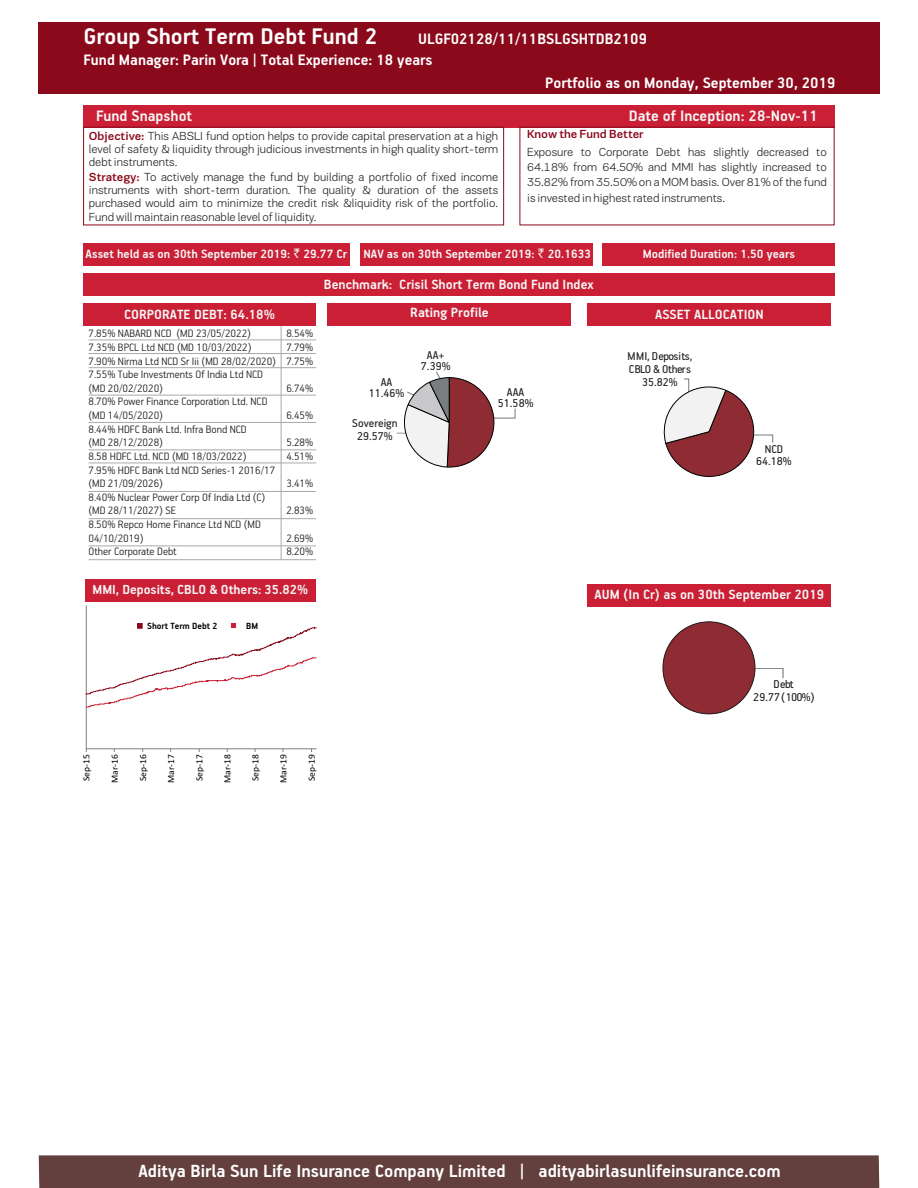
<style>
.page{position:relative;width:918px;height:1188px;background:#fff}
.page>*{position:absolute;margin:0;border:0;box-sizing:border-box;transform-origin:0 0}
.t1{font:700 25.35px "PF Handbook Pro";color:#fff}
.t2{font:700 19.8px "PF Handbook Pro";color:#fff}
.t3{font:700 16.95px/21px "PF Handbook Pro";color:#fff}
.t4{font:700 16.95px "PF Handbook Pro";color:#f5f5f5}
.t5{font:700 15px "PF Handbook Pro";color:#f5f5f5}
.t6{font:700 14.7px "PF Handbook Pro";color:#f5f5f5}
.t7{font:700 13.5px "PF Handbook Pro";color:#f5f5f5}
.t8{font:12.75px/12px "PF Handbook Pro";color:#231f20;text-align:center}
.t9{font:12.75px/13.2px "PF Handbook Pro";letter-spacing:-.03em;color:#231f20;text-align:center}
.t10{font:12.75px/12.8px "PF Handbook Pro";letter-spacing:-.06em;color:#231f20;text-align:center}
.t11{font:300 12px/13px "PF Encore Sans Pro";color:#231f20;text-align:justify}
.t12{font:300 12px/13.5px "PF Handbook Pro";color:#231f20}
.t13{font:500 12px "PF Encore Sans Pro";color:#8a0a1c}
.t14{font:700 10.05px "PF Handbook Pro";color:#020304}
.t15{font:9.3px "Calibri";color:#000}
.s1{font-weight:500;color:#8a0a1c}
.s2{font-family:"Rupee";font-weight:400}
</style>
<div class="page">
<hr style="left:86px;top:606px;width:1px;height:143px;background:#808080">
<hr style="left:86px;top:749px;width:230px;height:1px;background:#808080">
<div style="left:38px;top:22px;width:842px;height:72px;background:#8a0a1c"></div>
<div style="left:83px;top:105px;width:751px;height:22px;background:#ca1f35"></div>
<div style="left:83px;top:127px;width:421px;height:98px;border:1px solid #8a0a1c"></div>
<div style="left:520px;top:127px;width:315px;height:98px;border:1px solid #8a0a1c"></div>
<div style="left:83px;top:273px;width:751px;height:22px;background:#ca1f35"></div>
<div style="left:83px;top:244px;width:267px;height:22px;background:#ca1f35"></div>
<div style="left:603px;top:244px;width:232px;height:22px;background:#ca1f35"></div>
<div style="left:361px;top:244px;width:232px;height:22px;background:#ca1f35"></div>
<div style="left:83px;top:303px;width:232px;height:22px;background:#ca1f35"></div>
<hr style="left:89px;top:353px;width:227px;height:1px;background:#a7a9ac">
<hr style="left:89px;top:340px;width:227px;height:1px;background:#a7a9ac">
<hr style="left:89px;top:395px;width:227px;height:1px;background:#a7a9ac">
<hr style="left:89px;top:367px;width:227px;height:1px;background:#a7a9ac">
<hr style="left:89px;top:422px;width:227px;height:1px;background:#a7a9ac">
<hr style="left:89px;top:463px;width:227px;height:1px;background:#a7a9ac">
<hr style="left:89px;top:449px;width:227px;height:1px;background:#a7a9ac">
<hr style="left:89px;top:491px;width:227px;height:1px;background:#a7a9ac">
<hr style="left:89px;top:518px;width:227px;height:1px;background:#a7a9ac">
<hr style="left:89px;top:546px;width:227px;height:1px;background:#a7a9ac">
<hr style="left:89px;top:559px;width:227px;height:1px;background:#a7a9ac">
<hr style="left:281px;top:326px;width:1px;height:234px;background:#a7a9ac">
<div style="left:85px;top:580px;width:230px;height:22px;background:#ca1f35"></div>
<div style="left:587px;top:303px;width:243px;height:22px;background:#ca1f35"></div>
<div style="left:587px;top:584px;width:243px;height:23px;background:#ca1f35"></div>
<div style="left:39px;top:1155px;width:840px;height:33px;background:#63403d"></div>
<div style="left:328px;top:303px;width:243px;height:22px;background:#ca1f35"></div>
<svg style="left:86px;top:623px;width:231px;height:84px"></svg>
<svg style="left:754px;top:668px;width:30px;height:11px"></svg>
<div style="left:663px;top:621px;width:92px;height:93px;background:#8f2b33;border:1px solid #231f20;border-radius:50%"></div>
<svg style="left:663px;top:378px;width:110px;height:99px"></svg>
<svg style="left:397px;top:371px;width:119px;height:97px"></svg>
<h1 class="t1" style="left:84px;top:25px;width:295px">Group Short Term Debt Fund 2</h1>
<h3 class="t3" style="left:84px;top:29px;width:565px;text-indent:335px">ULGF02128/11/11BSLGSHTDB2109<br>Fund Manager: Parin Vora | Total Experience: 18 years</h3>
<h3 class="t3" style="left:545px;top:73px;width:292px">Portfolio as on Monday, September 30, 2019</h3>
<h3 class="t4" style="left:96px;top:109px;width:98px">Fund Snapshot</h3>
<h3 class="t4" style="left:629px;top:109px;width:190px">Date of Inception: 28-Nov-11</h3>
<p class="t11" style="left:89px;top:130px;width:411px"><span class="s1">Objective:</span> This ABSLI fund option helps to provide capital preservation at a high</p>
<p class="t11" style="left:89px;top:171px;width:411px"><span class="s1">Strategy:</span> To actively manage the fund by building a portfolio of fixed income</p>
<p class="t13" style="left:527px;top:129px;width:118px">Know the Fund Better</p>
<p class="t11" style="left:527px;top:145px;width:301px;line-height:15.3px">Exposure to Corporate Debt has slightly decreased to 64.18% from 64.50% and MMI has slightly increased to 35.82% from 35.50% on a MOM basis. Over 81% of the fund is invested in highest rated instruments.</p>
<p class="t11" style="left:89px;top:144px;width:411px">level of safety &amp; liquidity through judicious investments in high quality short-term debt instruments.</p>
<p class="t11" style="left:89px;top:185px;width:411px">instruments with short-term duration. The quality &amp; duration of the assets purchased would aim to minimize the credit risk &amp;liquidity risk of the portfolio.<br>Fund will maintain reasonable level of liquidity.</p>
<p class="t7" style="left:86px;top:248px;width:507px">Asset held as on 30th September 2019: <span class="s2">`</span> 29.77 Cr NAV as on 30th September 2019: <span class="s2">`</span> 20.1633</p>
<p class="t7" style="left:643px;top:248px;width:154px">Modified Duration: 1.50 years</p>
<p class="t5" style="left:124px;top:307px;width:152px">CORPORATE DEBT: 64.18%</p>
<p class="t12" style="left:89px;top:327px;width:164px">7.85% NABARD NCD (MD 23/05/2022)</p>
<p class="t12" style="left:286px;top:327px;width:28px">8.54%</p>
<p class="t12" style="left:89px;top:341px;width:165px">7.35% BPCL Ltd NCD (MD 10/03/2022)</p>
<p class="t12" style="left:89px;top:341px;width:226px;text-indent:198px">7.79%<br>7.90% Nirma Ltd NCD Sr Iii (MD 28/02/2020) 7.75%<br>7.55% Tube Investments Of India Ltd NCD<br>(MD 20/02/2020)</p>
<p class="t12" style="left:286px;top:382px;width:28px">6.74%</p>
<p class="t12" style="left:89px;top:396px;width:180px">8.70% Power Finance Corporation Ltd. NCD (MD 14/05/2020)</p>
<p class="t12" style="left:89px;top:423px;width:160px">8.44% HDFC Bank Ltd. Infra Bond NCD (MD 28/12/2028)</p>
<p class="t12" style="left:286px;top:409px;width:28px">6.45%</p>
<p class="t12" style="left:286px;top:437px;width:28px">5.28%</p>
<p class="t12" style="left:89px;top:450px;width:159px">8.58 HDFC Ltd. NCD (MD 18/03/2022)</p>
<p class="t12" style="left:286px;top:450px;width:28px">4.51%</p>
<p class="t12" style="left:89px;top:464px;width:188px">7.95% HDFC Bank Ltd NCD Series-1 2016/17 (MD 21/09/2026)</p>
<p class="t12" style="left:286px;top:477px;width:28px">3.41%</p>
<p class="t12" style="left:89px;top:491px;width:178px">8.40% Nuclear Power Corp Of India Ltd (C) (MD 28/11/2027) SE</p>
<p class="t12" style="left:89px;top:518px;width:174px">8.50% Repco Home Finance Ltd NCD (MD<br>04/10/2019)</p>
<p class="t12" style="left:286px;top:505px;width:28px">2.83%</p>
<p class="t12" style="left:286px;top:532px;width:28px">2.69%</p>
<p class="t12" style="left:89px;top:546px;width:90px">Other Corporate Debt</p>
<p class="t12" style="left:286px;top:546px;width:28px">8.20%</p>
<p class="t6" style="left:93px;top:583px;width:217px">MMI, Deposits, CBLO &amp; Others: 35.82%</p>
<p class="t14" style="left:147px;top:622px;width:72px">Short Term Debt 2</p>
<p class="t14" style="left:246px;top:622px;width:13px">BM</p>
<p class="t5" style="left:324px;top:278px;width:271px">Benchmark: Crisil Short Term Bond Fund Index</p>
<p class="t5" style="left:410px;top:306px;width:80px">Rating Profile</p>
<p class="t8" style="left:427px;top:350px;width:19px">AA+</p>
<p class="t8" style="left:381px;top:377px;width:13px">AA</p>
<p class="t8" style="left:369px;top:388px;width:37px">11.46%</p>
<p class="t8" style="left:352px;top:418px;width:47px">Sovereign<br>29.57%</p>
<p class="t8" style="left:421px;top:361px;width:31px">7.39%</p>
<p class="t8" style="left:498px;top:387px;width:37px;line-height:10.8px">AAA<br>51.58%</p>
<p class="t5" style="left:655px;top:308px;width:110px">ASSET ALLOCATION</p>
<p class="t9" style="left:628px;top:350px;width:66px">MMI, Deposits,<br>CBLO &amp; Others<br>35.82%</p>
<p class="t8" style="left:756px;top:444px;width:37px">NCD<br>64.18%</p>
<p class="t5" style="left:595px;top:588px;width:231px">AUM (In Cr) as on 30th September 2019</p>
<p class="t10" style="left:753px;top:679px;width:63px">Debt<br>29.77(100%)</p>
<p class="t15" style="left:83px;top:781px;width:28px;rotate:-90deg">Sep-15</p>
<p class="t15" style="left:111px;top:783px;width:30px;rotate:-90deg">Mar-16</p>
<p class="t15" style="left:139px;top:781px;width:28px;rotate:-90deg">Sep-16</p>
<p class="t15" style="left:167px;top:783px;width:30px;rotate:-90deg">Mar-17</p>
<p class="t15" style="left:196px;top:781px;width:28px;rotate:-90deg">Sep-17</p>
<p class="t15" style="left:224px;top:783px;width:30px;rotate:-90deg">Mar-18</p>
<p class="t15" style="left:251px;top:781px;width:28px;rotate:-90deg">Sep-18</p>
<p class="t15" style="left:280px;top:783px;width:30px;rotate:-90deg">Mar-19</p>
<p class="t15" style="left:308px;top:781px;width:28px;rotate:-90deg">Sep-19</p>
<h2 class="t2" style="left:138px;top:1162px;width:644px">Aditya Birla Sun Life Insurance Company Limited | adityabirlasunlifeinsurance.com</h2>
</div>
